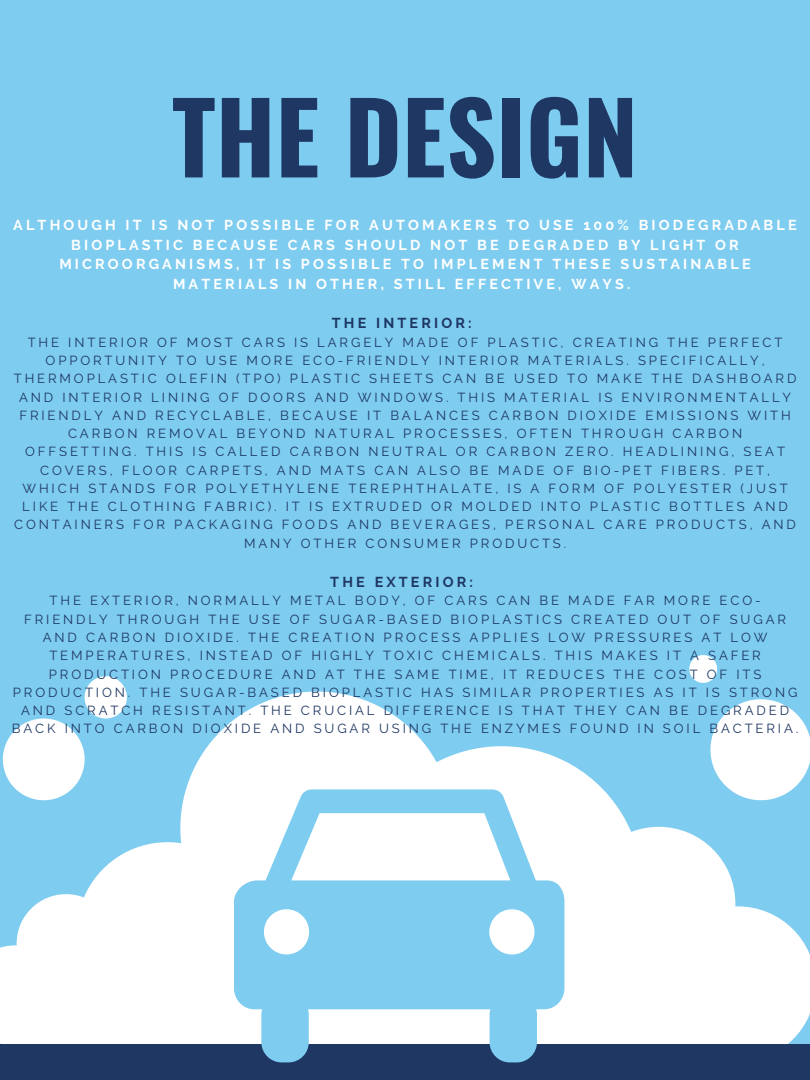
<style>
.page{position:relative;width:810px;height:1080px;background:#7eccf0}
.page>*{position:absolute;margin:0;border:0;box-sizing:border-box;transform-origin:0 0}
.t1{font:700 98.12px "Oswald";color:#1e3763}
.t2{font:700 14.38px/19.7px "Raleway";letter-spacing:.22em;color:#fff;text-align:center}
.t3{font:700 14.38px "Raleway";letter-spacing:.22em;color:#1e3763}
.t4{font:13.12px/18.2px "Raleway";letter-spacing:.22em;color:#1e3763;text-align:center}
</style>
<div class="page">
<svg style="left:180px;top:692px;width:246px;height:150px;fill:#fff"></svg>
<svg style="left:0;top:842px;width:234px;height:202px;background:#ebf7fc"></svg>
<svg style="left:234px;top:746px;width:576px;height:298px;fill:#fff"></svg>
<div style="left:0;top:1044px;width:810px;height:36px;background:#1e3763"></div>
<svg style="left:234px;top:789px;width:330px;height:273px"></svg>
<svg style="left:3px;top:676px;width:124px;height:124px"></svg>
<svg style="left:689px;top:655px;width:28px;height:28px"></svg>
<svg style="left:710px;top:699px;width:100px;height:101px"></svg>
<p class="t1" style="left:172px;top:60px;width:468px">THE DESIGN</p>
<p class="t2" style="left:13px;top:215px;width:785px">ALTHOUGH IT IS NOT POSSIBLE FOR AUTOMAKERS TO USE 100% BIODEGRADABLE BIOPLASTIC BECAUSE CARS SHOULD NOT BE DEGRADED BY LIGHT OR MICROORGANISMS, IT IS POSSIBLE TO IMPLEMENT THESE SUSTAINABLE MATERIALS IN OTHER, STILL EFFECTIVE, WAYS.</p>
<p class="t3" style="left:332px;top:315px;width:141px">THE INTERIOR:</p>
<p class="t4" style="left:14px;top:333px;width:784px">THE INTERIOR OF MOST CARS IS LARGELY MADE OF PLASTIC, CREATING THE PERFECT OPPORTUNITY TO USE MORE ECO-FRIENDLY INTERIOR MATERIALS. SPECIFICALLY, THERMOPLASTIC OLEFIN (TPO) PLASTIC SHEETS CAN BE USED TO MAKE THE DASHBOARD AND INTERIOR LINING OF DOORS AND WINDOWS. THIS MATERIAL IS ENVIRONMENTALLY FRIENDLY AND RECYCLABLE, BECAUSE IT BALANCES CARBON DIOXIDE EMISSIONS WITH CARBON REMOVAL BEYOND NATURAL PROCESSES, OFTEN THROUGH CARBON OFFSETTING. THIS IS CALLED CARBON NEUTRAL OR CARBON ZERO. HEADLINING, SEAT COVERS, FLOOR CARPETS, AND MATS CAN ALSO BE MADE OF BIO-PET FIBERS. PET, WHICH STANDS FOR POLYETHYLENE TEREPHTHALATE, IS A FORM OF POLYESTER (JUST LIKE THE CLOTHING FABRIC). IT IS EXTRUDED OR MOLDED INTO PLASTIC BOTTLES AND CONTAINERS FOR PACKAGING FOODS AND BEVERAGES, PERSONAL CARE PRODUCTS, AND MANY OTHER CONSUMER PRODUCTS.</p>
<p class="t3" style="left:330px;top:574px;width:144px">THE EXTERIOR:</p>
<p class="t4" style="left:12px;top:592px;width:788px">THE EXTERIOR, NORMALLY METAL BODY, OF CARS CAN BE MADE FAR MORE ECO-FRIENDLY THROUGH THE USE OF SUGAR-BASED BIOPLASTICS CREATED OUT OF SUGAR AND CARBON DIOXIDE. THE CREATION PROCESS APPLIES LOW PRESSURES AT LOW TEMPERATURES, INSTEAD OF HIGHLY TOXIC CHEMICALS. THIS MAKES IT A SAFER PRODUCTION PROCEDURE AND AT THE SAME TIME, IT REDUCES THE COST OF ITS PRODUCTION. THE SUGAR-BASED BIOPLASTIC HAS SIMILAR PROPERTIES AS IT IS STRONG AND SCRATCH RESISTANT. THE CRUCIAL DIFFERENCE IS THAT THEY CAN BE DEGRADED BACK INTO CARBON DIOXIDE AND SUGAR USING THE ENZYMES FOUND IN SOIL BACTERIA.</p>
</div>
